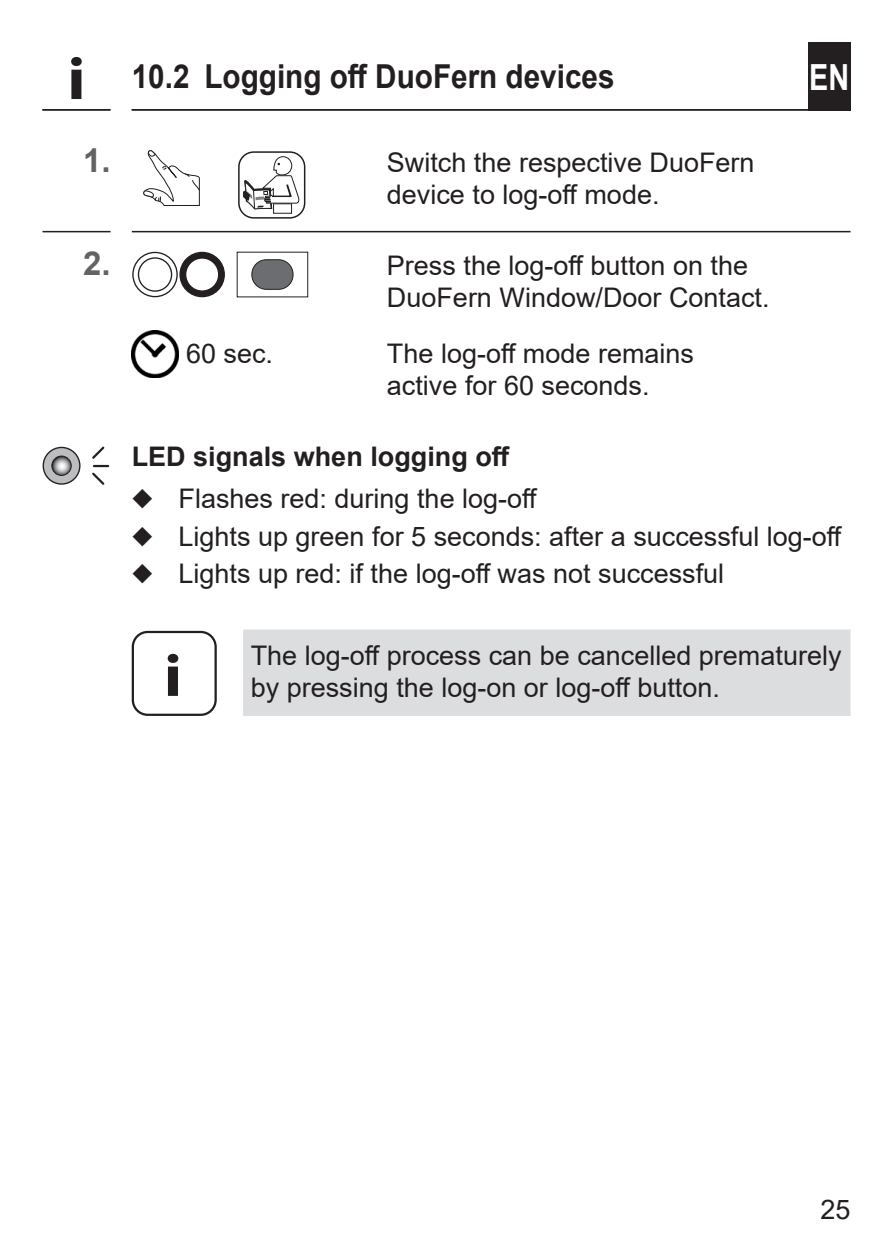
<style>
.page{position:relative;width:893px;height:1259px;background:#fff}
.page>*{position:absolute;margin:0;border:0;box-sizing:border-box;transform-origin:0 0}
.INFO-Icon{font:700 60px "Myriad Pro";color:#231f20;scale:1.1 1}
.t1{font:700 36px "Arial";color:#fff;scale:.8 1}
.t2{font:700 33px "Arial";color:#231f20;scale:.9 1}
.t3{font:700 33px "Arial";color:#636366}
.Nützliche_Infos_-_DE{font:27px/32.4px "Arial";color:#231f20}
.Fließtext_nach_Handl{font:27px/32.4px "Arial";color:#231f20}
.Untertitel_-_DE{font:700 27px "Arial";color:#231f20}
</style>
<div class="page">
<div style="left:808px;top:42px;width:42px;height:69px;background:#231f20"></div>
<hr style="left:132px;top:109px;width:718px;height:2px;background:#231f20">
<hr style="left:42px;top:109px;width:68px;height:2px;background:#231f20">
<svg style="left:43px;top:231px;width:807px;height:1px"></svg>
<svg style="left:143px;top:151px;width:57px;height:55px"></svg>
<div style="left:273px;top:203px;width:19px;height:11px;border:1px solid #231f20"></div>
<svg style="left:243px;top:156px;width:56px;height:53px"></svg>
<div style="left:238px;top:151px;width:67px;height:68px;border:2px solid #231f20;border-radius:15px"></div>
<svg style="left:132px;top:251px;width:93px;height:46px"></svg>
<div style="left:252px;top:260px;width:41px;height:29px;background:#6c6d70;border-radius:15px"></div>
<div style="left:251px;top:259px;width:42px;height:31px;border:1px solid #231f20;border-radius:15px"></div>
<img style="left:132px;top:331px;width:47px;height:46px">
<div style="left:243px;top:629px;width:607px;height:87px;background:#dcdddf"></div>
<div style="left:132px;top:631px;width:85px;height:85px;border:2px solid #231f20;border-radius:15px"></div>
<svg style="left:43px;top:447px;width:37px;height:37px"></svg>
<div style="left:43px;top:447px;width:38px;height:38px;border:1px solid #231f20;border-radius:50%"></div>
<svg style="left:52px;top:456px;width:19px;height:19px"></svg>
<div style="left:51px;top:455px;width:21px;height:21px;border:1px solid #231f20;border-radius:50%"></div>
<svg style="left:92px;top:446px;width:16px;height:39px"></svg>
<p class="INFO-Icon" style="left:67px;top:45px;width:18px">i</p>
<p class="t2" style="left:132px;top:53px;width:538px">10.2 Logging off DuoFern devices</p>
<h2 class="t1" style="left:809px;top:52px;width:52px">EN</h2>
<p class="t3" style="left:83px;top:137px;width:29px">1.</p>
<p class="Nützliche_Infos_-_DE" style="left:387px;top:146px;width:369px">Switch the respective DuoFern device to log-off mode.</p>
<p class="t3" style="left:83px;top:240px;width:29px">2.</p>
<p class="Nützliche_Infos_-_DE" style="left:387px;top:249px;width:384px">Press the log-off button on the<br>DuoFern Window/Door Contact.</p>
<p class="Fließtext_nach_Handl" style="left:186px;top:337px;width:89px">60 sec.</p>
<p class="Fließtext_nach_Handl" style="left:387px;top:337px;width:309px">The log-off mode remains active for 60 seconds.</p>
<p class="Untertitel_-_DE" style="left:132px;top:438px;width:380px">LED signals when logging off</p>
<p class="Nützliche_Infos_-_DE" style="left:132px;top:482px;width:407px">◆ Flashes red: during the log-off</p>
<p class="Nützliche_Infos_-_DE" style="left:132px;top:520px;width:712px">◆ Lights up green for 5 seconds: after a successful log-off</p>
<p class="Nützliche_Infos_-_DE" style="left:132px;top:557px;width:594px">◆ Lights up red: if the log-off was not successful</p>
<p class="INFO-Icon" style="left:164px;top:642px;width:18px">i</p>
<p class="Nützliche_Infos_-_DE" style="left:251px;top:639px;width:592px">The log-off process can be cancelled prematurely by pressing the log-on or log-off button.</p>
<p class="Nützliche_Infos_-_DE" style="left:820px;top:1193px;width:32px">25</p>
</div>
